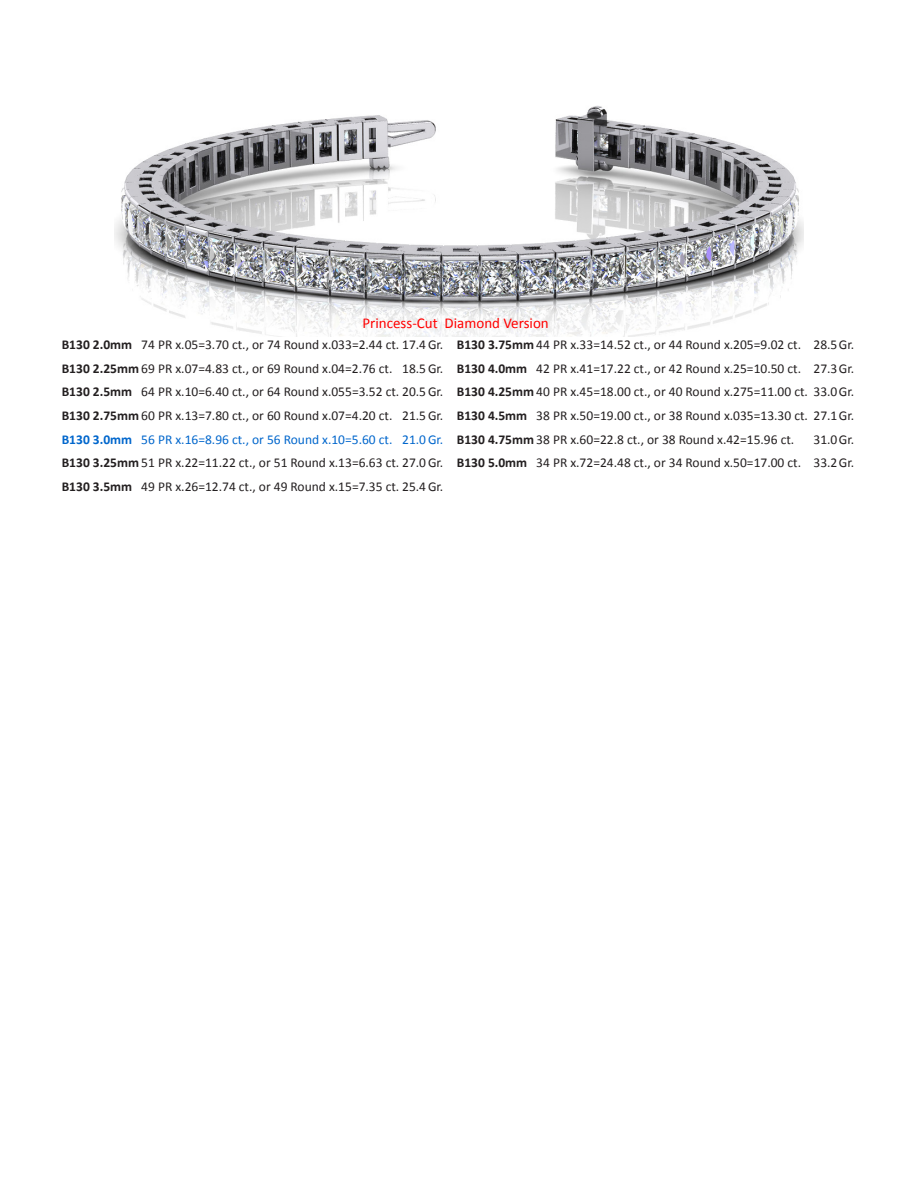
<style>
.page{position:relative;width:918px;height:1188px;background:#fff}
.page>*{position:absolute;margin:0;border:0;box-sizing:border-box;transform-origin:0 0}
.t1{font:15px "Calibri";color:#f00}
.t2{font:13.5px "Calibri";color:#231f20}
.t3{font:700 13.5px "Calibri";color:#231f20}
.t4{font:13.5px "Calibri";color:#06c}
.t5{font:700 13.5px "Calibri";color:#06c}
.s1{font-weight:700}
</style>
<div class="page">
<img style="left:115px;top:105px;width:688px;height:231px">
<p class="t1" style="left:362px;top:314px;width:188px">Princess-Cut Diamond Version</p>
<p class="t3" style="left:62px;top:336px;width:72px">B130 2.0mm</p>
<p class="t2" style="left:141px;top:336px;width:303px">74 PR x.05=3.70 ct., or 74 Round x.033=2.44 ct. 17.4Gr.</p>
<p class="t2" style="left:457px;top:336px;width:346px"><span class="s1">B130 3.75mm</span> 44 PR x.33=14.52 ct., or 44 Round x.205=9.02 ct.</p>
<p class="t2" style="left:814px;top:336px;width:42px">28.5Gr.</p>
<p class="t2" style="left:62px;top:360px;width:332px"><span class="s1">B130 2.25mm</span> 69 PR x.07=4.83 ct., or 69 Round x.04=2.76 ct.</p>
<p class="t2" style="left:402px;top:360px;width:43px">18.5Gr.</p>
<p class="t3" style="left:457px;top:360px;width:72px">B130 4.0mm</p>
<p class="t2" style="left:536px;top:360px;width:266px">42 PR x.41=17.22 ct., or 42 Round x.25=10.50 ct.</p>
<p class="t2" style="left:814px;top:360px;width:42px">27.3Gr.</p>
<p class="t3" style="left:62px;top:383px;width:72px">B130 2.5mm</p>
<p class="t2" style="left:141px;top:383px;width:303px">64 PR x.10=6.40 ct., or 64 Round x.055=3.52 ct. 20.5Gr.</p>
<p class="t2" style="left:457px;top:383px;width:399px"><span class="s1">B130 4.25mm</span> 40 PR x.45=18.00 ct., or 40 Round x.275=11.00 ct. 33.0Gr.</p>
<p class="t2" style="left:62px;top:407px;width:332px"><span class="s1">B130 2.75mm</span> 60 PR x.13=7.80 ct., or 60 Round x.07=4.20 ct.</p>
<p class="t2" style="left:402px;top:407px;width:43px">21.5Gr.</p>
<p class="t3" style="left:457px;top:407px;width:72px">B130 4.5mm</p>
<p class="t2" style="left:536px;top:407px;width:319px">38 PR x.50=19.00 ct., or 38 Round x.035=13.30 ct. 27.1Gr.</p>
<p class="t5" style="left:62px;top:431px;width:72px">B130 3.0mm</p>
<p class="t4" style="left:141px;top:431px;width:253px">56 PR x.16=8.96 ct., or 56 Round x.10=5.60 ct.</p>
<p class="t4" style="left:402px;top:431px;width:43px">21.0Gr.</p>
<p class="t2" style="left:457px;top:431px;width:339px"><span class="s1">B130 4.75mm</span> 38 PR x.60=22.8 ct., or 38 Round x.42=15.96 ct.</p>
<p class="t2" style="left:814px;top:431px;width:42px">31.0Gr.</p>
<p class="t2" style="left:62px;top:454px;width:383px"><span class="s1">B130 3.25mm</span> 51 PR x.22=11.22 ct., or 51 Round x.13=6.63 ct. 27.0Gr.</p>
<p class="t3" style="left:457px;top:454px;width:72px">B130 5.0mm</p>
<p class="t2" style="left:536px;top:454px;width:266px">34 PR x.72=24.48 ct., or 34 Round x.50=17.00 ct.</p>
<p class="t2" style="left:814px;top:454px;width:42px">33.2Gr.</p>
<p class="t3" style="left:62px;top:478px;width:72px">B130 3.5mm</p>
<p class="t2" style="left:141px;top:478px;width:303px">49 PR x.26=12.74 ct., or 49 Round x.15=7.35 ct. 25.4Gr.</p>
</div>
